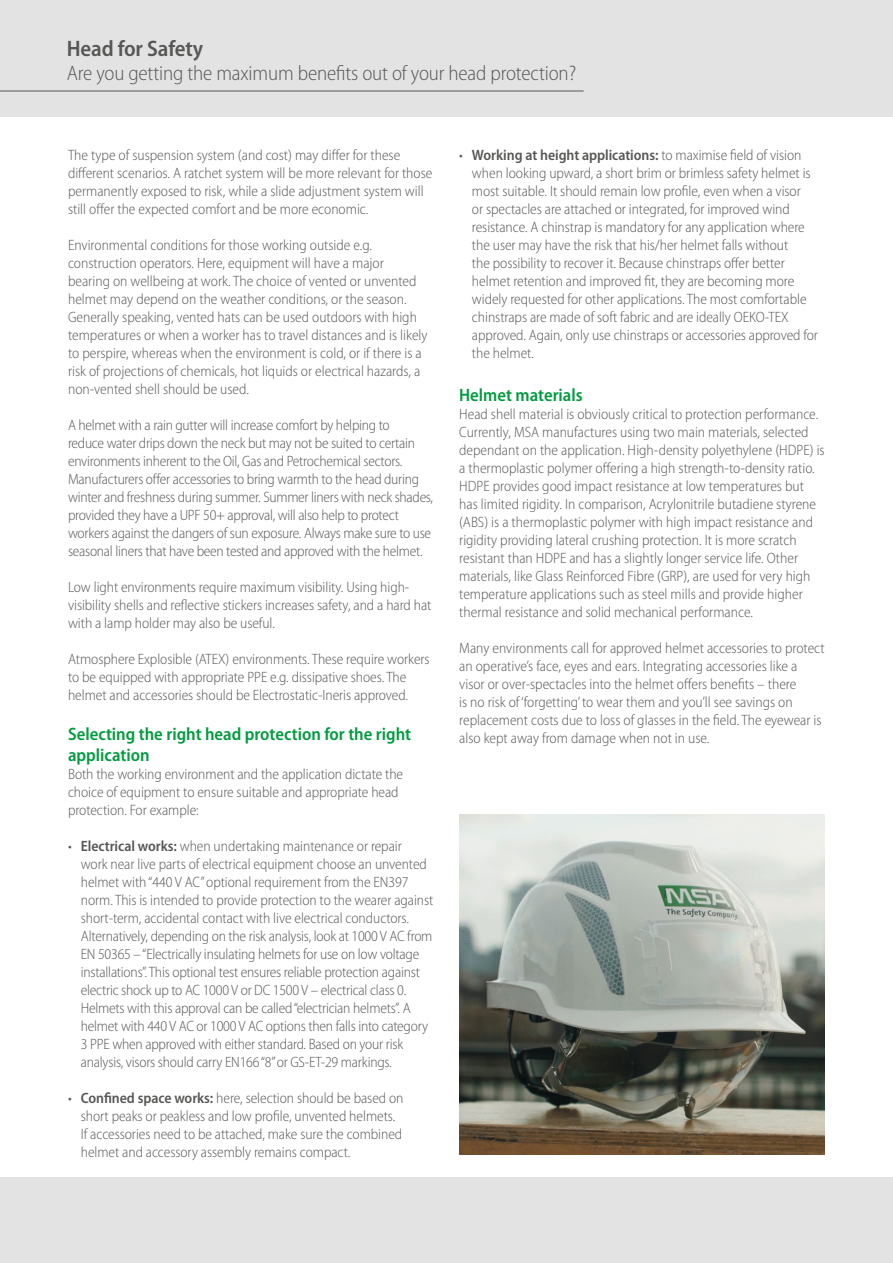
<style>
.page{position:relative;width:893px;height:1263px;background:#fff}
.page>*{position:absolute;margin:0;border:0;box-sizing:border-box;transform-origin:0 0}
.t1{font:600 semi-condensed 22.5px "Myriad Pro";letter-spacing:-.005em;color:#575756}
.t2{font:300 semi-condensed 21px "Myriad Pro";letter-spacing:-.005em;color:#575756}
.t3{font:600 semi-condensed 18px/21.6px "Myriad Pro";color:#009b3e}
.t4{font:300 semi-condensed 15px/18px "Myriad Pro";letter-spacing:-.005em;color:#575756}
.s1{font-weight:600}
</style>
<div class="page">
<div style="left:0;top:1178px;width:893px;height:85px;background:#e3e3e3"></div>
<div style="left:0;top:0;width:893px;height:117px;background:#e3e3e3"></div>
<hr style="left:0;top:91px;width:584px;height:1px;background:#575756">
<img style="left:459px;top:815px;width:366px;height:339px">
<h1 class="t1" style="left:67px;top:34px;width:138px">Head for Safety</h1>
<h2 class="t2" style="left:67px;top:60px;width:511px">Are you getting the maximum benefits out of your head protection?</h2>
<p class="t4" style="left:68px;top:146px;width:366px">The type of suspension system (and cost) may differ for these different scenarios. A ratchet system will be more relevant for those permanently exposed to risk, while a slide adjustment system will still offer the expected comfort and be more economic.</p>
<p class="t4" style="left:68px;top:236px;width:361px">Environmental conditions for those working outside e.g. construction operators. Here, equipment will have a major bearing on wellbeing at work. The choice of vented or unvented helmet may depend on the weather conditions, or the season.<br>Generally speaking, vented hats can be used outdoors with high temperatures or when a worker has to travel distances and is likely to perspire, whereas when the environment is cold, or if there is a risk of projections of chemicals, hot liquids or electrical hazards, a non-vented shell should be used.</p>
<p class="t4" style="left:68px;top:416px;width:367px">A helmet with a rain gutter will increase comfort by helping to<br>reduce water drips down the neck but may not be suited to certain environments inherent to the Oil, Gas and Petrochemical sectors.<br>Manufacturers offer accessories to bring warmth to the head during winter and freshness during summer. Summer liners with neck shades, provided they have a UPF 50+ approval, will also help to protect workers against the dangers of sun exposure. Always make sure to use seasonal liners that have been tested and approved with the helmet.</p>
<p class="t4" style="left:68px;top:578px;width:365px">Low light environments require maximum visibility. Using high&shy;visibility shells and reflective stickers increases safety, and a hard hat with a lamp holder may also be useful.</p>
<p class="t4" style="left:68px;top:650px;width:363px">Atmosphere Explosible (ATEX) environments. These require workers to be equipped with appropriate PPE e.g. dissipative shoes. The helmet and accessories should be Electrostatic-Ineris approved.</p>
<p class="t3" style="left:68px;top:722px;width:345px">Selecting the right head protection for the right application</p>
<p class="t4" style="left:68px;top:765px;width:337px">Both the working environment and the application dictate the choice of equipment to ensure suitable and appropriate head protection. For example:</p>
<p class="t4" style="left:81px;top:837px;width:354px;text-indent:-13px">• <span class="s1">Electrical works:</span> when undertaking maintenance or repair<br>work near live parts of electrical equipment choose an unvented helmet with “440 V AC” optional requirement from the EN397 norm. This is intended to provide protection to the wearer against short-term, accidental contact with live electrical conductors.<br>Alternatively, depending on the risk analysis, look at 1000 V AC from EN 50365 – “Electrically insulating helmets for use on low voltage installations”. This optional test ensures reliable protection against electric shock up to AC 1000 V or DC 1500 V – electrical class 0.<br>Helmets with this approval can be called “electrician helmets”. A helmet with 440 V AC or 1000 V AC options then falls into category 3 PPE when approved with either standard. Based on your risk analysis, visors should carry EN166 “8” or GS-ET-29 markings.</p>
<p class="t4" style="left:81px;top:1089px;width:324px;text-indent:-13px">• <span class="s1">Confined space works:</span> here, selection should be based on short peaks or peakless and low profile, unvented helmets.<br>If accessories need to be attached, make sure the combined helmet and accessory assembly remains compact.</p>
<p class="t4" style="left:472px;top:146px;width:348px;text-indent:-13px">• <span class="s1">Working at height applications:</span> to maximise field of vision when looking upward, a short brim or brimless safety helmet is most suitable. It should remain low profile, even when a visor<br>or spectacles are attached or integrated, for improved wind resistance. A chinstrap is mandatory for any application where the user may have the risk that his/her helmet falls without<br>the possibility to recover it. Because chinstraps offer better helmet retention and improved fit, they are becoming more widely requested for other applications. The most comfortable chinstraps are made of soft fabric and are ideally OEKO-TEX approved. Again, only use chinstraps or accessories approved for the helmet.</p>
<p class="t3" style="left:459px;top:384px;width:125px">Helmet materials</p>
<p class="t4" style="left:459px;top:405px;width:367px">Head shell material is obviously critical to protection performance.<br>Currently, MSA manufactures using two main materials, selected dependant on the application. High-density polyethylene (HDPE) is a thermoplastic polymer offering a high strength-to-density ratio.<br>HDPE provides good impact resistance at low temperatures but has limited rigidity. In comparison, Acrylonitrile butadiene styrene (ABS) is a thermoplastic polymer with high impact resistance and rigidity providing lateral crushing protection. It is more scratch resistant than HDPE and has a slightly longer service life. Other materials, like Glass Reinforced Fibre (GRP), are used for very high temperature applications such as steel mills and provide higher thermal resistance and solid mechanical performance.</p>
<p class="t4" style="left:459px;top:639px;width:367px">Many environments call for approved helmet accessories to protect an operative’s face, eyes and ears. Integrating accessories like a visor or over-spectacles into the helmet offers benefits – there<br>is no risk of ‘forgetting’ to wear them and you’ll see savings on replacement costs due to loss of glasses in the field. The eyewear is also kept away from damage when not in use.</p>
</div>
